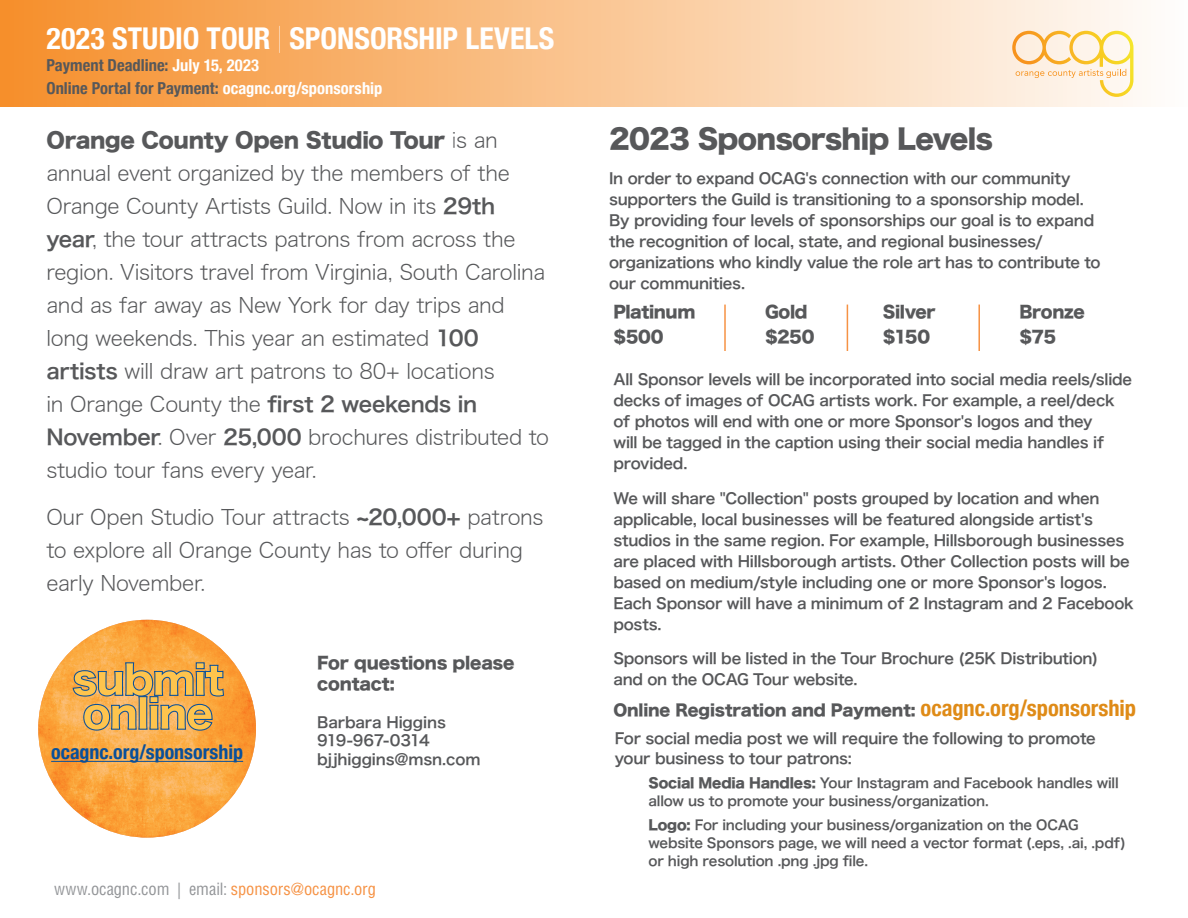
<style>
.page{position:relative;width:1188px;height:918px;background:#fff}
.page>*{position:absolute;margin:0;border:0;box-sizing:border-box;transform-origin:0 0}
.t1{font:700 condensed 30px "Helvetica Neue";color:#fff}
.TEXT_1{font:27px "Hiragino Sans W8";letter-spacing:-.03em;color:#57585a}
.TEXT_1-2{font:21px/33px "Hiragino Sans W2";letter-spacing:-.015em;color:#57585a}
.t2{font:700 condensed 20.1px "Helvetica Neue";color:#0a509a}
.t3{font:700 condensed 16.5px "Helvetica Neue";letter-spacing:.005em;color:#57585a}
.t4{font:condensed 16.5px "Helvetica LT Std";letter-spacing:-.005em;color:#939598}
.TEXT_1-3{font:16.5px "Hiragino Sans W8";letter-spacing:-.025em;color:#57585a}
.Head_1{font:16.5px/21px "Hiragino Sans W8";letter-spacing:-.01em;color:#57585a}
.TEXT_1-4{font:15.75px "Hiragino Sans W8";letter-spacing:-.01em;color:#57585a}
.TEXT_1-5{font:15px/21px "Hiragino Sans W6";letter-spacing:-.015em;color:#57585a}
.TEXT_1-6{font:15px "Hiragino Sans W6";letter-spacing:-.075em;color:#57585a}
.TEXT_1-7{font:13.5px/18px "Hiragino Sans W6";letter-spacing:-.01em;color:#57585a}
.s1{font-weight:200;font-stretch:normal;font-size:27px}
.s2{color:#fff}
.s3{font-family:"Hiragino Sans W8"}
.s4{font-family:"Hiragino Sans W1"}
.s5{font-family:"Hiragino Sans W6"}
.s6{color:#f69244}
.s7{font-family:"Helvetica Neue";font-weight:700;font-stretch:condensed;font-size:22.5px;color:#df8b17}
</style>
<div class="page">
<div style="left:0;top:0;width:1188px;height:106px;background:linear-gradient(to right,#f68e2a,#fefdfd)"></div>
<svg style="left:1012px;top:31px;width:121px;height:66px;background:#fce7c0"></svg>
<img style="left:38px;top:620px;width:218px;height:218px">
<hr style="left:51px;top:761px;width:192px;height:1px;background:#0a509a">
<svg style="left:72px;top:662px;width:153px;height:69px;background:#d7a758"></svg>
<hr style="left:724px;top:305px;width:2px;height:46px;background:#f69244">
<hr style="left:847px;top:305px;width:1px;height:46px;background:#f69244">
<hr style="left:978px;top:305px;width:2px;height:46px;background:#f69244">
<p class="t1" style="left:46px;top:13px;width:509px">2023 STUDIO TOUR <span class="s1">|</span> SPONSORSHIP LEVELS</p>
<p class="t3" style="left:46px;top:52px;width:214px">Payment Deadline: <span class="s2">July 15, 2023</span></p>
<p class="t3" style="left:46px;top:74px;width:337px">Online Portal for Payment: <span class="s2">ocagnc.org/sponsorship</span></p>
<p class="TEXT_1-2" style="left:46px;top:122px;width:504px"><span class="s3">Orange County Open Studio Tour</span> <span class="s4">i</span>s an annual event organized by the members of the Orange County Artists Guild. Now in its <span class="s5">29th year</span>, the tour attracts patrons from across the region. Visitors travel from Virginia, South Carolina and as far away as New York for day trips and long weekends. This year an estimated <span class="s5">100 artists</span> will draw art patrons to 80+ locations<br>in Orange County the <span class="s5">first 2 weekends in November</span>. Over <span class="s5">25,000</span> brochures distributed to studio tour fans every year.</p>
<p class="TEXT_1-2" style="left:46px;top:499px;width:499px">Our Open Studio Tour attracts <span class="s5">~20,000+</span> patrons to explore all Orange County has to offer during early November.</p>
<p class="t2" style="left:51px;top:736px;width:194px">ocagnc.org/sponsorship</p>
<p class="Head_1" style="left:317px;top:653px;width:199px">For questions please contact:</p>
<p class="TEXT_1-5" style="left:317px;top:711px;width:130px">Barbara Higgins</p>
<p class="TEXT_1-6" style="left:317px;top:727px;width:114px">919-967-0314</p>
<p class="TEXT_1-5" style="left:317px;top:748px;width:165px">bjjhiggins@msn.com</p>
<p class="t4" style="left:54px;top:879px;width:324px">www.ocagnc.com | email: <span class="s6">sponsors@ocagnc.org</span></p>
<p class="TEXT_1" style="left:609px;top:124px;width:385px">2023 Sponsorship Levels</p>
<p class="TEXT_1-5" style="left:609px;top:167px;width:493px">In order to expand OCAG's connection with our community supporters the Guild is transitioning to a sponsorship model.<br>By providing four levels of sponsorships our goal is to expand the recognition of local, state, and regional businesses/ organizations who kindly value the role art has to contribute to our communities.</p>
<p class="TEXT_1-3" style="left:765px;top:302px;width:44px">Gold</p>
<p class="TEXT_1-3" style="left:765px;top:328px;width:51px">$250</p>
<p class="TEXT_1-3" style="left:883px;top:302px;width:54px">Silver</p>
<p class="TEXT_1-3" style="left:883px;top:328px;width:49px">$150</p>
<p class="TEXT_1-3" style="left:613px;top:302px;width:84px">Platinum</p>
<p class="TEXT_1-3" style="left:613px;top:328px;width:52px">$500</p>
<p class="TEXT_1-5" style="left:613px;top:369px;width:520px">All Sponsor levels will be incorporated into social media reels/slide decks of images of OCAG artists work. For example, a reel/deck of photos will end with one or more Sponsor's logos and they<br>will be tagged in the caption using their social media handles if provided.</p>
<p class="TEXT_1-5" style="left:613px;top:487px;width:522px">We will share "Collection" posts grouped by location and when applicable, local businesses will be featured alongside artist's studios in the same region. For example, Hillsborough businesses are placed with Hillsborough artists. Other Collection posts will be based on medium/style including one or more Sponsor's logos.<br>Each Sponsor will have a minimum of 2 Instagram and 2 Facebook posts.</p>
<p class="TEXT_1-5" style="left:613px;top:648px;width:486px">Sponsors will be listed in the Tour Brochure (25K Distribution) and on the OCAG Tour website.</p>
<p class="TEXT_1-3" style="left:1020px;top:302px;width:67px">Bronze</p>
<p class="TEXT_1-3" style="left:1020px;top:328px;width:38px">$75</p>
<p class="TEXT_1-4" style="left:613px;top:702px;width:524px">Online Registration and Payment: <span class="s7">ocagnc.org/sponsorship</span></p>
<p class="TEXT_1-5" style="left:615px;top:728px;width:483px;line-height:19.5px">For social media post we will require the following to promote your business to tour patrons:</p>
<p class="TEXT_1-7" style="left:649px;top:773px;width:472px"><span class="s3">Social Media Handles:</span> Your Instagram and Facebook handles will allow us to promote your business/organization.</p>
<p class="TEXT_1-7" style="left:649px;top:815px;width:479px"><span class="s3">Logo:</span> For including your business/organization on the OCAG website Sponsors page, we will need a vector format (.eps, .ai, .pdf) or high resolution .png .jpg file.</p>
</div>
